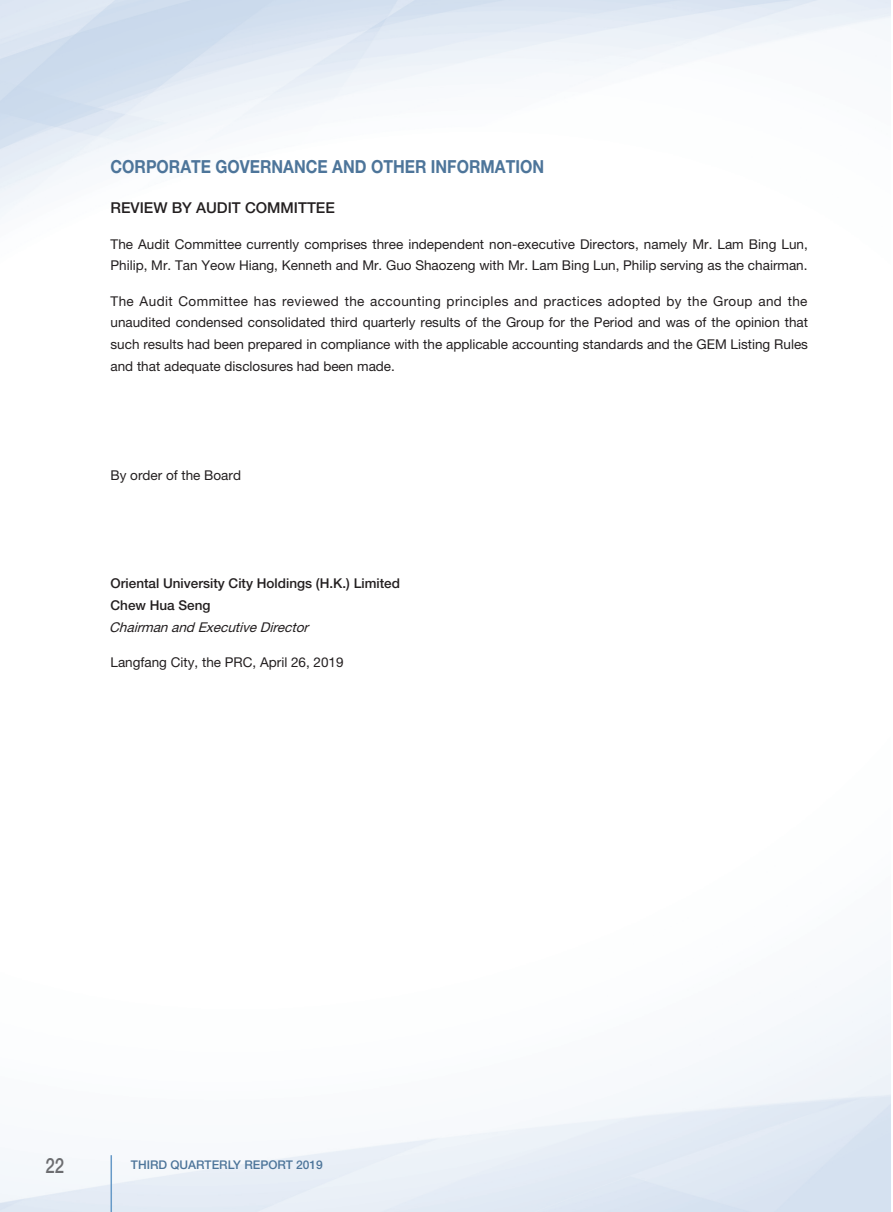
<style>
.page{position:relative;width:893px;height:1212px;background:#fff}
.page>*{position:absolute;margin:0;border:0;box-sizing:border-box;transform-origin:0 0}
.t1{font:500 21px "Helvetica Neue LT Std";color:#6c6d70;scale:.8 1}
.t2{font:700 18px "Helvetica Neue LT Std";color:#4d759a;scale:.88 1}
._3__標題{font:500 15px "Helvetica Neue LT Std";color:#231f20}
._1__內文{font:13.5px/21.8px "Helvetica Neue LT Std";color:#231f20}
._1__內文-2{font:500 13.5px "Helvetica Neue LT Std";color:#231f20}
._1__內文-3{font:italic 13.5px "Helvetica Neue LT Std";color:#231f20}
.t3{font:500 12px "Helvetica Neue LT Std";color:#4d759a}
</style>
<div class="page">
<hr style="left:111px;top:1155px;width:1px;height:57px;background:#679ac8">
<h2 class="t2" style="left:111px;top:156px;width:494px">CORPORATE GOVERNANCE AND OTHER INFORMATION</h2>
<p class="_3__標題" style="left:111px;top:199px;width:226px">REVIEW BY AUDIT COMMITTEE</p>
<p class="_1__內文" style="left:111px;top:233px;width:699px">The Audit Committee currently comprises three independent non-executive Directors, namely Mr. Lam Bing Lun,<br>Philip, Mr. Tan Yeow Hiang, Kenneth and Mr. Guo Shaozeng with Mr. Lam Bing Lun, Philip serving as the chairman.</p>
<p class="_1__內文" style="left:111px;top:290px;width:699px;text-align:justify">The Audit Committee has reviewed the accounting principles and practices adopted by the Group and the unaudited condensed consolidated third quarterly results of the Group for the Period and was of the opinion that such results had been prepared in compliance with the applicable accounting standards and the GEM Listing Rules and that adequate disclosures had been made.</p>
<p class="_1__內文" style="left:111px;top:464px;width:132px">By order of the Board</p>
<p class="_1__內文-2" style="left:111px;top:575px;width:291px">Oriental University City Holdings (H.K.) Limited</p>
<p class="_1__內文-2" style="left:111px;top:597px;width:102px">Chew Hua Seng</p>
<p class="_1__內文-3" style="left:109px;top:619px;width:204px">Chairmanand ExecutiveDirector</p>
<p class="_1__內文" style="left:111px;top:651px;width:235px">Langfang City, the PRC, April 26, 2019</p>
<h1 class="t1" style="left:46px;top:1152px;width:25px">22</h1>
<p class="t3" style="left:131px;top:1157px;width:193px">THIRD QUARTERLY REPORT 2019</p>
</div>
